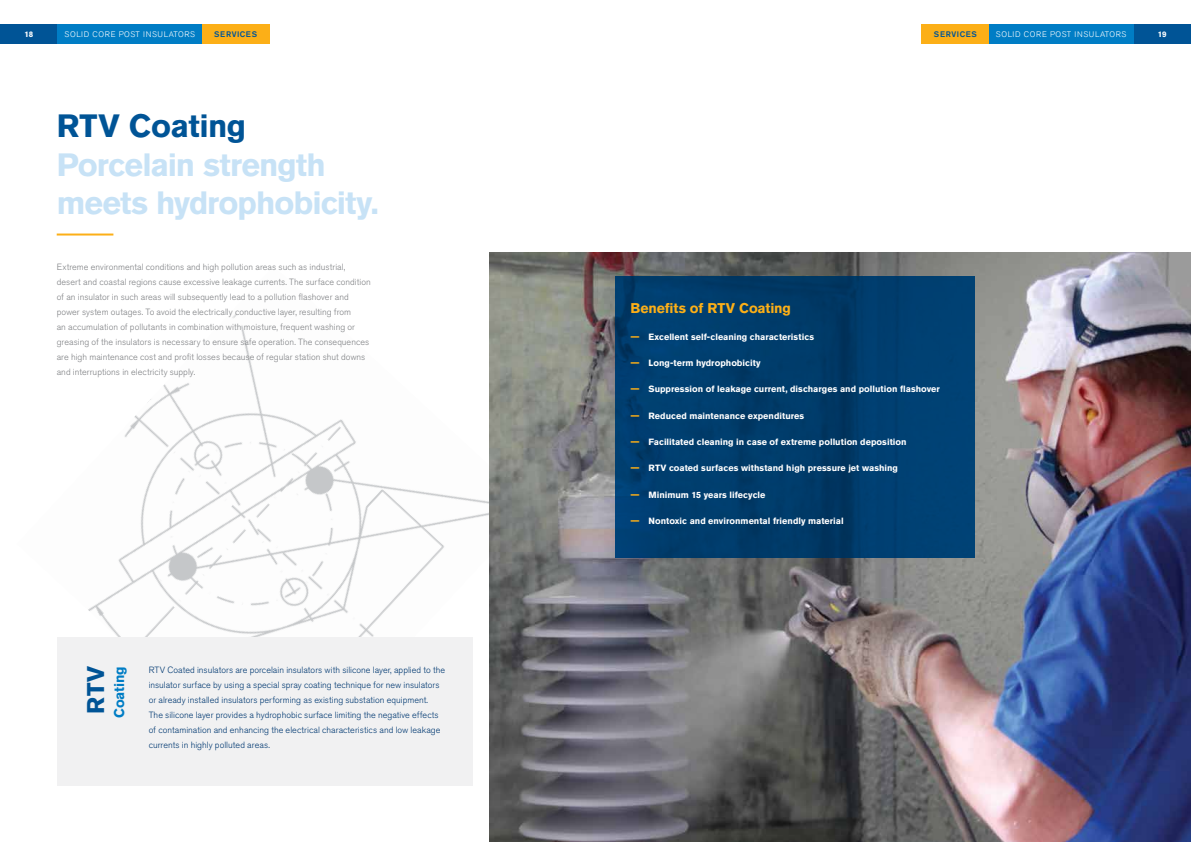
<style>
.page{position:relative;width:1191px;height:842px;background:#fff}
.page>*{position:absolute;margin:0;border:0;box-sizing:border-box;transform-origin:0 0}
.t1{font:700 32px/38.4px "Akzidenz Grotesk Pro";letter-spacing:-.03em;color:#c7e2f6}
.t2{font:700 32px "Akzidenz Grotesk Pro";letter-spacing:-.01em;color:#005496}
.t3{font:700 24px "Akzidenz Grotesk Pro";color:#005496}
.t4{font:700 14px "Akzidenz Grotesk Pro";letter-spacing:-.01em;color:#fcaf17}
.t5{font:700 14px "Akzidenz Grotesk Pro";letter-spacing:-.015em;color:#007dc5}
.t6{font:300 9px/15px "Akzidenz Grotesk Pro";letter-spacing:.005em;color:#808285}
.t7{font:300 9px/15px "Akzidenz Grotesk Pro";letter-spacing:.005em;color:#003871}
.t8{font:700 9px "Akzidenz Grotesk Pro";letter-spacing:.005em;color:#fff}
.t9{font:300 8px "Akzidenz Grotesk Pro";letter-spacing:.08em;color:#fff}
.t10{font:500 8px "Akzidenz Grotesk Pro";letter-spacing:.06em;color:#005496}
.t11{font:700 8px "Akzidenz Grotesk Pro";color:#fff}
.s1{font-size:10px;color:#fcaf17}
</style>
<div class="page">
<img style="left:57px;top:280px;width:432px;height:505px">
<img style="left:489px;top:252px;width:702px;height:590px">
<div style="left:0;top:24px;width:58px;height:20px;background:#005496"></div>
<div style="left:202px;top:24px;width:67px;height:20px;background:#fcaf17"></div>
<div style="left:921px;top:24px;width:68px;height:20px;background:#fcaf17"></div>
<div style="left:1133px;top:24px;width:58px;height:20px;background:#005496"></div>
<hr style="left:57px;top:234px;width:56px;height:2px;background:#fcaf17">
<div style="left:58px;top:24px;width:144px;height:20px;background:#007dc5"></div>
<div style="left:989px;top:24px;width:144px;height:20px;background:#007dc5"></div>
<div style="left:57px;top:638px;width:415px;height:148px;background:#f1f1f2"></div>
<svg style="left:615px;top:276px;width:360px;height:282px;background:#003d6d"></svg>
<p class="t11" style="left:24px;top:29px;width:10px">18</p>
<p class="t10" style="left:214px;top:29px;width:44px">SERVICES</p>
<p class="t10" style="left:934px;top:29px;width:44px">SERVICES</p>
<p class="t11" style="left:1157px;top:29px;width:10px">19</p>
<p class="t9" style="left:65px;top:29px;width:132px">SOLID CORE POST INSULATORS</p>
<p class="t9" style="left:996px;top:29px;width:132px">SOLID CORE POST INSULATORS</p>
<h1 class="t2" style="left:57px;top:105px;width:191px">RTV Coating</h1>
<h1 class="t1" style="left:57px;top:145px;width:324px">Porcelain strength meets hydrophobicity.</h1>
<p class="t6" style="left:57px;top:259px;width:315px">Extreme environmental conditions and high pollution areas such as industrial, desert and coastal regions cause excessive leakage currents. The surface condition of an insulator in such areas will subsequently lead to a pollution flashover and power system outages. To avoid the electrically conductive layer, resulting from<br>an accumulation of pollutants in combination with moisture, frequent washing or greasing of the insulators is necessary to ensure safe operation. The consequences are high maintenance cost and profit losses because of regular station shut downs and interruptions in electricity supply.</p>
<h2 class="t3" style="left:80px;top:713px;width:49px;rotate:-90deg">RTV</h2>
<h3 class="t5" style="left:110px;top:718px;width:53px;rotate:-90deg">Coating</h3>
<p class="t7" style="left:149px;top:662px;width:298px">RTV Coated insulators are porcelain insulators with silicone layer, applied to the insulator surface by using a special spray coating technique for new insulators or already installed insulators performing as existing substation equipment.<br>The silicone layer provides a hydrophobic surface limiting the negative effects of contamination and enhancing the electrical characteristics and low leakage currents in highly polluted areas.</p>
<h3 class="t4" style="left:630px;top:299px;width:162px">Benefits of RTV Coating</h3>
<p class="t8" style="left:630px;top:331px;width:185px"><span class="s1">—</span> Excellent self-cleaning characteristics</p>
<p class="t8" style="left:630px;top:357px;width:132px"><span class="s1">—</span> Long-term hydrophobicity</p>
<p class="t8" style="left:630px;top:383px;width:311px"><span class="s1">—</span> Suppression of leakage current, discharges and pollution flashover</p>
<p class="t8" style="left:630px;top:410px;width:175px"><span class="s1">—</span> Reduced maintenance expenditures</p>
<p class="t8" style="left:630px;top:436px;width:278px"><span class="s1">—</span> Facilitated cleaning in case of extreme pollution deposition</p>
<p class="t8" style="left:630px;top:462px;width:269px"><span class="s1">—</span> RTV coated surfaces withstand high pressure jet washing</p>
<p class="t8" style="left:630px;top:489px;width:136px"><span class="s1">—</span> Minimum 15 years lifecycle</p>
<p class="t8" style="left:630px;top:515px;width:215px"><span class="s1">—</span> Nontoxic and environmental friendly material</p>
</div>
